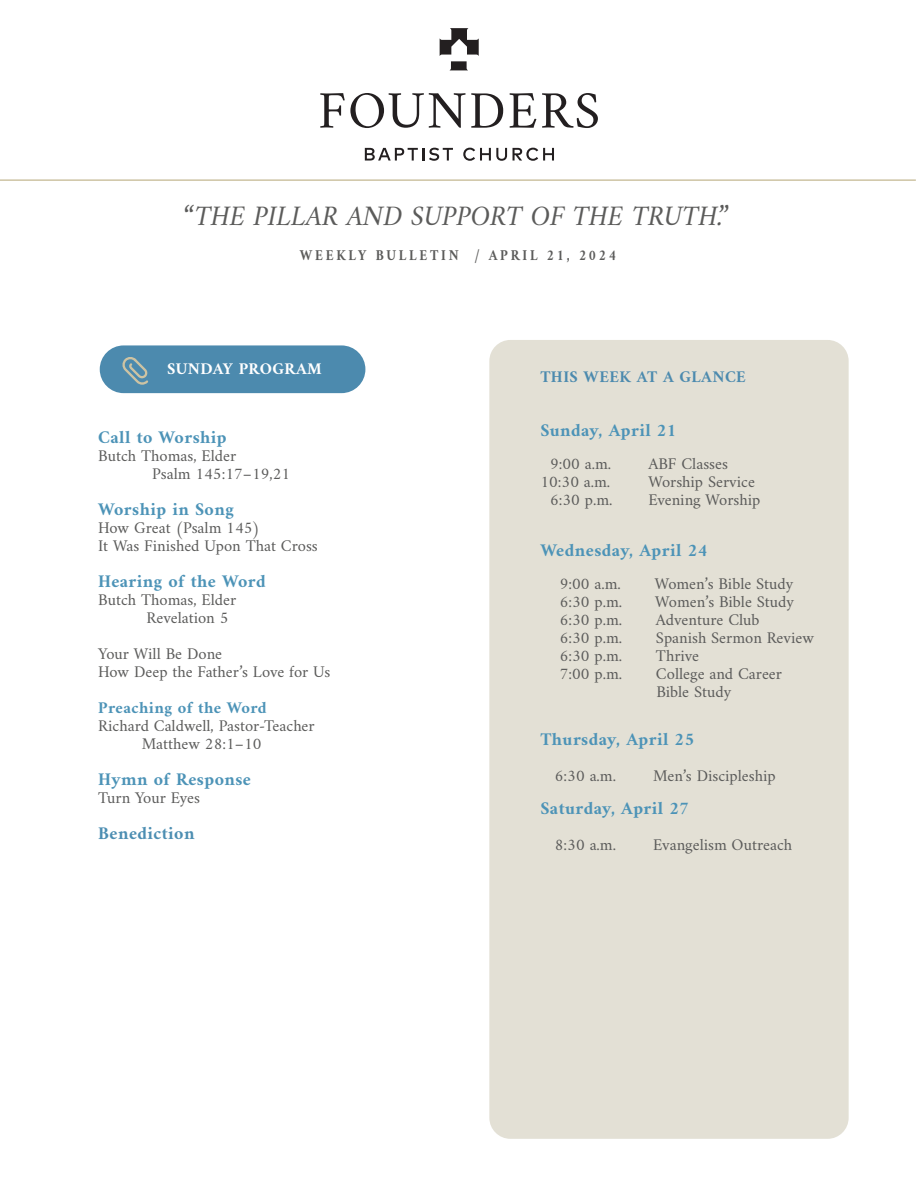
<style>
.page{position:relative;width:918px;height:1188px;background:#fff}
.page>*{position:absolute;margin:0;border:0;box-sizing:border-box;transform-origin:0 0}
.t1{font:italic 28.5px "Amiri";color:#5b5b5a}
.t2{font:700 18px "Amiri";letter-spacing:.025em;color:#4c93b7}
.t3{font:700 18px "Amiri";letter-spacing:.025em;color:#4c8eb2}
.t4{font:16.5px/18px "Amiri";color:#5b5b5a}
.t5{font:700 16.5px "Amiri";letter-spacing:.025em;color:#4c93b7}
.t6{font:700 16.5px "Amiri";letter-spacing:.025em;color:#4c8aae}
.t7{font:700 16.5px "Amiri";letter-spacing:.025em;color:#fff}
.t8{font:700 15.3px "Amiri";letter-spacing:.2em;color:#5b5b5a;scale:.89 1}
</style>
<div class="page">
<hr style="left:0;top:179px;width:916px;height:2px;background:#cdc3a3">
<div style="left:100px;top:345px;width:265px;height:48px;background:#4c8aae;border-radius:24px"></div>
<svg style="left:122px;top:357px;width:26px;height:28px"></svg>
<div style="left:489px;top:340px;width:360px;height:799px;background:#e3e0d5;border-radius:21px"></div>
<svg style="left:320px;top:93px;width:183px;height:35px"></svg>
<svg style="left:510px;top:93px;width:26px;height:35px"></svg>
<svg style="left:542px;top:93px;width:56px;height:35px"></svg>
<svg style="left:365px;top:148px;width:88px;height:13px"></svg>
<svg style="left:463px;top:148px;width:44px;height:13px"></svg>
<svg style="left:513px;top:148px;width:41px;height:13px"></svg>
<svg style="left:440px;top:28px;width:39px;height:42px"></svg>
<h1 class="t1" style="left:184px;top:199px;width:547px">“THE PILLAR AND SUPPORT OF THE TRUTH.”</h1>
<p class="t8" style="left:300px;top:246px;width:356px">WEEKLY BULLETIN / APRIL 21, 2024</p>
<p class="t7" style="left:167px;top:358px;width:156px">SUNDAY PROGRAM</p>
<p class="t2" style="left:98px;top:426px;width:130px">Call to Worship</p>
<p class="t4" style="left:152px;top:446px;width:140px;text-indent:-54px">Butch Thomas, Elder<br>Psalm 145:17–19,21</p>
<p class="t2" style="left:98px;top:498px;width:137px">Worship in Song</p>
<p class="t4" style="left:98px;top:518px;width:221px">How Great (Psalm 145)<br>It Was Finished Upon That Cross</p>
<p class="t2" style="left:98px;top:570px;width:169px">Hearing of the Word</p>
<p class="t4" style="left:147px;top:590px;width:91px;text-indent:-48px">Butch Thomas, Elder<br>Revelation 5</p>
<p class="t4" style="left:98px;top:644px;width:234px">Your Will Be Done<br>How Deep the Father’s Love for Us</p>
<p class="t5" style="left:98px;top:698px;width:170px">Preaching of the Word</p>
<p class="t4" style="left:98px;top:716px;width:218px;text-align:center">Richard Caldwell, Pastor-Teacher<br>Matthew 28:1–10</p>
<p class="t2" style="left:98px;top:768px;width:154px">Hymn of Response</p>
<p class="t4" style="left:98px;top:788px;width:103px">Turn Your Eyes</p>
<p class="t3" style="left:98px;top:822px;width:98px">Benediction</p>
<p class="t6" style="left:540px;top:367px;width:207px">THIS WEEK AT A GLANCE</p>
<p class="t2" style="left:540px;top:419px;width:138px">Sunday, April 21</p>
<p class="t4" style="left:550px;top:454px;width:63px">9:00 a.m.</p>
<p class="t4" style="left:648px;top:454px;width:81px">ABF Classes</p>
<p class="t4" style="left:540px;top:472px;width:71px">10:30 a.m.</p>
<p class="t4" style="left:648px;top:472px;width:108px">Worship Service</p>
<p class="t4" style="left:550px;top:490px;width:64px">6:30 p.m.</p>
<p class="t4" style="left:648px;top:490px;width:114px">Evening Worship</p>
<p class="t2" style="left:540px;top:539px;width:168px">Wednesday, April 24</p>
<p class="t4" style="left:560px;top:574px;width:63px">9:00 a.m.</p>
<p class="t4" style="left:655px;top:574px;width:140px">Women’s Bible Study</p>
<p class="t4" style="left:560px;top:592px;width:64px">6:30 p.m.</p>
<p class="t4" style="left:655px;top:592px;width:140px">Women’s Bible Study</p>
<p class="t4" style="left:560px;top:610px;width:64px">6:30 p.m.</p>
<p class="t4" style="left:656px;top:610px;width:105px">Adventure Club</p>
<p class="t4" style="left:560px;top:628px;width:64px">6:30 p.m.</p>
<p class="t4" style="left:656px;top:628px;width:160px">Spanish Sermon Review</p>
<p class="t4" style="left:560px;top:646px;width:64px">6:30 p.m.</p>
<p class="t4" style="left:656px;top:646px;width:45px">Thrive</p>
<p class="t4" style="left:560px;top:664px;width:64px">7:00 p.m.</p>
<p class="t4" style="left:656px;top:664px;width:128px">College and Career<br>Bible Study</p>
<p class="t2" style="left:540px;top:728px;width:155px">Thursday, April 25</p>
<p class="t4" style="left:555px;top:766px;width:63px">6:30 a.m.</p>
<p class="t4" style="left:653px;top:766px;width:124px">Men’s Discipleship</p>
<p class="t2" style="left:540px;top:797px;width:150px">Saturday, April 27</p>
<p class="t4" style="left:555px;top:835px;width:63px">8:30 a.m.</p>
<p class="t4" style="left:653px;top:835px;width:140px">Evangelism Outreach</p>
</div>
